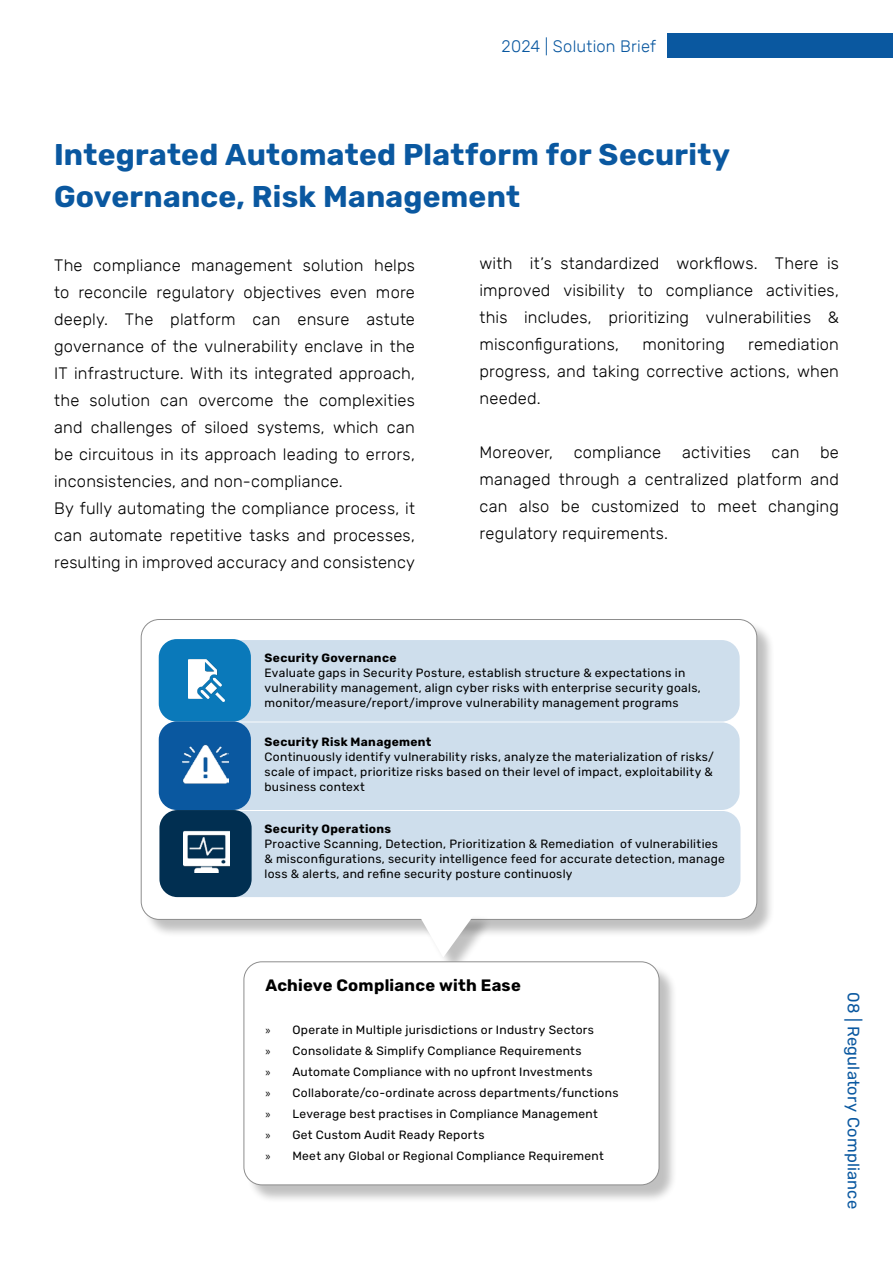
<style>
.page{position:relative;width:893px;height:1263px;background:#fff}
.page>*{position:absolute;margin:0;border:0;box-sizing:border-box;transform-origin:0 0}
.t1{font:700 30px "Rubik";letter-spacing:.01em;color:#0a58a0}
.t2{font:300 16.5px/27px "Rubik";letter-spacing:.01em;color:#000;text-align:justify}
.t3{font:700 16.5px "Rubik";letter-spacing:.015em;color:#000}
.t4{font:16.5px "Rubik";letter-spacing:.01em;color:#0a58a0}
.t5{font:300 16.5px "Rubik";letter-spacing:.01em;color:#0a58a0}
.t6{font:12px/15px "Rubik";letter-spacing:.025em;color:#000}
.t7{font:700 12px "Rubik";letter-spacing:.03em;color:#000}
.s1{font-family:"Myriad Pro"}
</style>
<div class="page">
<div style="left:668px;top:34px;width:225px;height:24px;background:#0a58a0"></div>
<div style="left:143px;top:621px;width:633px;height:317px;background:#000;opacity:.25"></div>
<div style="left:141px;top:619px;width:616px;height:300px;background:#fff;border-radius:18px"></div>
<div style="left:421px;top:914px;width:72px;height:61px;background:#000;opacity:.25"></div>
<svg style="left:417px;top:914px;width:59px;height:43px"></svg>
<div style="left:219px;top:640px;width:521px;height:82px;background:#cedeec;border-radius:18px"></div>
<div style="left:159px;top:639px;width:92px;height:83px;background:#0a79ba;border-radius:18px"></div>
<div style="left:219px;top:722px;width:521px;height:88px;background:#cedeec;border-radius:18px"></div>
<div style="left:159px;top:721px;width:92px;height:89px;background:#0a58a0;border-radius:18px"></div>
<div style="left:220px;top:811px;width:520px;height:86px;background:#cedeec;border-radius:18px"></div>
<div style="left:159px;top:810px;width:93px;height:87px;background:#012f51;border-radius:18px"></div>
<img style="left:188px;top:659px;width:37px;height:43px">
<img style="left:183px;top:744px;width:45px;height:40px">
<img style="left:184px;top:830px;width:45px;height:43px">
<div style="left:246px;top:964px;width:432px;height:240px;background:#000;opacity:.25"></div>
<div style="left:244px;top:962px;width:415px;height:223px;background:#fff;border-radius:18px"></div>
<div style="left:244px;top:962px;width:415px;height:223px;border:1px solid #8d8d8d;border-radius:18px"></div>
<p class="t5" style="left:502px;top:37px;width:156px">2024 | Solution Brief</p>
<p class="t1" style="left:54px;top:137px;width:677px">Integrated Automated Platform for Security</p>
<p class="t1" style="left:54px;top:179px;width:468px">Governance, Risk Management</p>
<p class="t2" style="left:54px;top:252px;width:362px">The compliance management solution helps to reconcile regulatory objectives even more deeply. The platform can ensure astute governance of the vulnerability enclave in the IT infrastructure. With its integrated approach, the solution can overcome the complexities and challenges of siloed systems, which can be circuitous in its approach leading to errors, inconsistencies, and non-compliance.</p>
<p class="t2" style="left:54px;top:495px;width:362px">By fully automating the compliance process, it can automate repetitive tasks and processes, resulting in improved accuracy and consistency</p>
<p class="t2" style="left:479px;top:250px;width:361px">with it’s standardized workflows. There is improved visibility to compliance activities, this includes, prioritizing vulnerabilities &amp; misconfigurations,</p>
<p class="t2" style="left:479px;top:331px;width:361px;text-indent:269px">remediation progress, and taking corrective actions, when needed.</p>
<p class="t2" style="left:642px;top:331px;width:84px">monitoring</p>
<p class="t2" style="left:479px;top:439px;width:361px;text-indent:341px">be managed through a centralized platform and can also be customized to meet changing regulatory requirements.</p>
<p class="t2" style="left:479px;top:439px;width:75px">Moreover,</p>
<p class="t2" style="left:574px;top:439px;width:89px">compliance</p>
<p class="t2" style="left:682px;top:439px;width:70px">activities</p>
<p class="t2" style="left:771px;top:439px;width:29px">can</p>
<p class="t7" style="left:264px;top:651px;width:134px">Security Governance</p>
<p class="t6" style="left:264px;top:666px;width:438px">Evaluate gaps in Security Posture, establish structure &amp; expectations in vulnerability management, align cyber risks with enterprise security goals, monitor/measure/report/improve vulnerability management programs</p>
<p class="t7" style="left:264px;top:734px;width:169px">Security Risk Management</p>
<p class="t6" style="left:264px;top:749px;width:451px;text-align:justify">Continuously identify vulnerability risks, analyze the materialization of risks/ scale of impact, prioritize risks based on their level of impact, exploitability &amp; business context</p>
<p class="t7" style="left:264px;top:821px;width:128px">Security Operations</p>
<p class="t6" style="left:264px;top:836px;width:462px">Proactive Scanning, Detection, Prioritization &amp; Remediation of vulnerabilities &amp; misconfigurations, security intelligence feed for accurate detection, manage loss &amp; alerts, and refine security posture continuosly</p>
<p class="t3" style="left:265px;top:975px;width:257px">Achieve Compliance with Ease</p>
<p class="t6" style="left:265px;top:1023px;width:330px"><span class="s1">»</span> Operate in Multiple jurisdictions or Industry Sectors</p>
<p class="t6" style="left:265px;top:1044px;width:318px"><span class="s1">»</span> Consolidate &amp; Simplify Compliance Requirements</p>
<p class="t6" style="left:265px;top:1065px;width:329px"><span class="s1">»</span> Automate Compliance with no upfront Investments</p>
<p class="t6" style="left:265px;top:1086px;width:355px"><span class="s1">»</span> Collaborate/co-ordinate across departments/functions</p>
<p class="t6" style="left:265px;top:1107px;width:334px"><span class="s1">»</span> Leverage best practises in Compliance Management</p>
<p class="t6" style="left:265px;top:1128px;width:221px"><span class="s1">»</span> Get Custom Audit Ready Reports</p>
<p class="t6" style="left:265px;top:1149px;width:340px"><span class="s1">»</span> Meet any Global or Regional Compliance Requirement</p>
<p class="t4" style="left:863px;top:992px;width:218px;rotate:90deg">08 | Regulatory Compliance</p>
</div>
